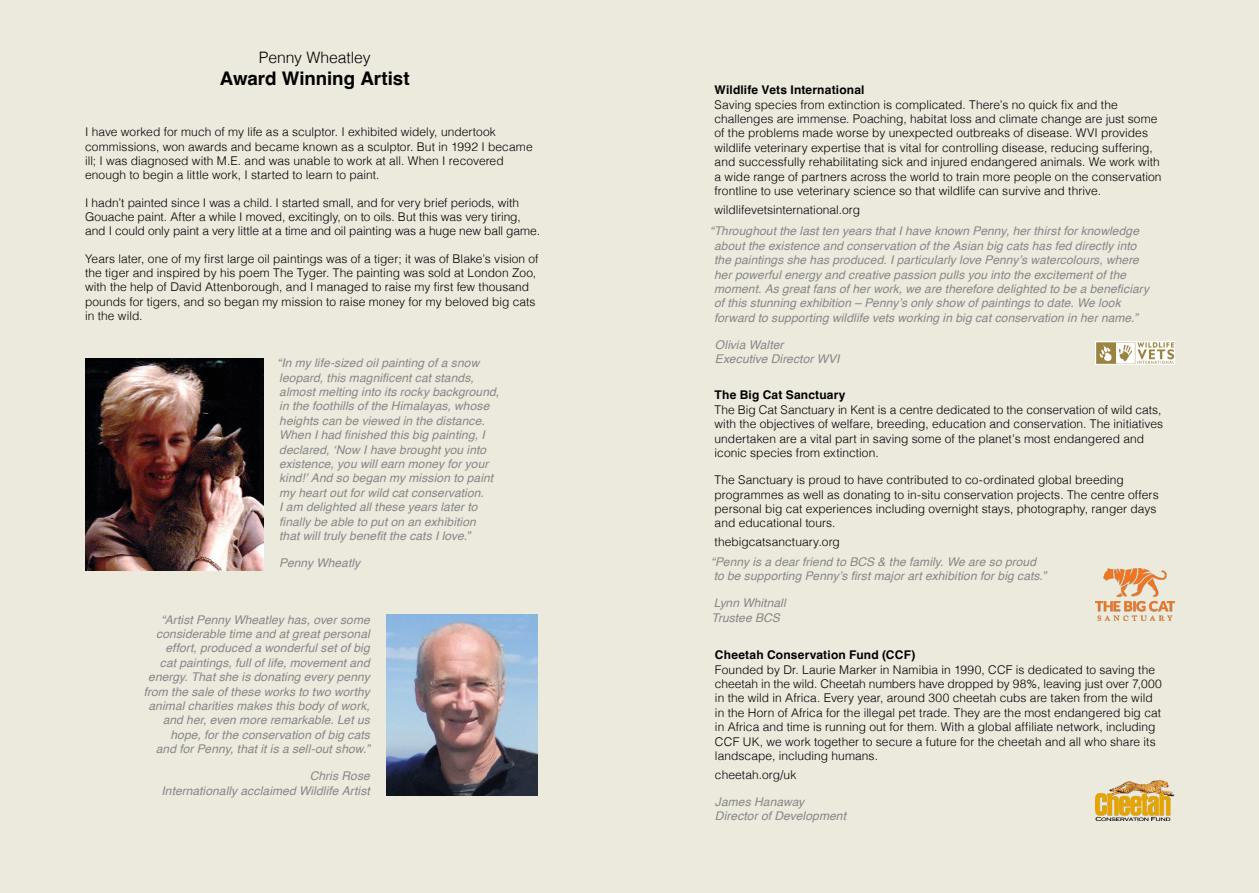
<style>
.page{position:relative;width:1259px;height:893px;background:#ece9dd}
.page>*{position:absolute;margin:0;border:0;box-sizing:border-box;transform-origin:0 0}
.t1{font:700 18.75px "Helvetica";color:#000}
.t2{font:300 15.75px "Helvetica";letter-spacing:-.005em;color:#000}
.t3{font:300 12px/14.4px "Helvetica";letter-spacing:.005em;color:#000}
.t4{font:italic 12px/14.4px "Helvetica";letter-spacing:.01em;color:#878787}
.t5{font:700 12px "Helvetica";letter-spacing:.015em;color:#000}
</style>
<div class="page">
<img style="left:386px;top:615px;width:151px;height:180px">
<img style="left:85px;top:358px;width:178px;height:213px">
<img style="left:1095px;top:568px;width:79px;height:53px">
<img style="left:1095px;top:780px;width:79px;height:41px">
<img style="left:1095px;top:342px;width:79px;height:22px">
<h2 class="t2" style="left:259px;top:44px;width:113px">Penny Wheatley</h2>
<h1 class="t1" style="left:220px;top:67px;width:191px">Award Winning Artist</h1>
<p class="t3" style="left:85px;top:124px;width:449px">I have worked for much of my life as a sculptor. I exhibited widely, undertook commissions, won awards and became known as a sculptor. But in 1992 I became ill; I was diagnosed with M.E. and was unable to work at all. When I recovered enough to begin a little work, I started to learn to paint.</p>
<p class="t3" style="left:85px;top:194px;width:456px">I hadn’t painted since I was a child. I started small, and for very brief periods, with<br>Gouache paint. After a while I moved, excitingly, on to oils. But this was very tiring, and I could only paint a very little at a time and oil painting was a huge new ball game.</p>
<p class="t3" style="left:85px;top:250px;width:455px">Years later, one of my first large oil paintings was of a tiger; it was of Blake’s vision of the tiger and inspired by his poem The Tyger. The painting was sold at London Zoo, with the help of David Attenborough, and I managed to raise my first few thousand pounds for tigers, and so began my mission to raise money for my beloved big cats in the wild.</p>
<p class="t4" style="left:277px;top:356px;width:224px">“In my life-sized oil painting of a snow leopard, this magnificent cat stands, almost melting into its rocky background, in the foothills of the Himalayas, whose heights can be viewed in the distance.<br>When I had finished this big painting, I declared, ‘Now I have brought you into existence, you will earn money for your kind!’ And so began my mission to paint my heart out for wild cat conservation.<br>I am delighted all these years later to finally be able to put on an exhibition<br>that will truly benefit the cats I love.”</p>
<p class="t4" style="left:279px;top:556px;width:82px">Penny Wheatly</p>
<p class="t4" style="left:144px;top:612px;width:227px;text-align:right">“Artist Penny Wheatley has, over some considerable time and at great personal effort, produced a wonderful set of big<br>cat paintings, full of life, movement and energy. That she is donating every penny from the sale of these works to two worthy animal charities makes this body of work, and her, even more remarkable. Let us hope, for the conservation of big cats<br>and for Penny, that it is a sell-out show.”</p>
<p class="t4" style="left:161px;top:769px;width:210px;text-align:right">Chris Rose<br>Internationally acclaimed Wildlife Artist</p>
<p class="t5" style="left:714px;top:83px;width:152px">Wildlife Vets International</p>
<p class="t3" style="left:714px;top:96px;width:448px">Saving species from extinction is complicated. There’s no quick fix and the challenges are immense. Poaching, habitat loss and climate change are just some of the problems made worse by unexpected outbreaks of disease. WVI provides wildlife veterinary expertise that is vital for controlling disease, reducing suffering, and successfully rehabilitating sick and injured endangered animals. We work with a wide range of partners across the world to train more people on the conservation frontline to use veterinary science so that wildlife can survive and thrive.</p>
<p class="t3" style="left:714px;top:201px;width:147px">wildlifevetsinternational.org</p>
<p class="t4" style="left:714px;top:224px;width:436px;text-indent:-4px">“Throughout the last ten years that I have known Penny, her thirst for knowledge about the existence and conservation of the Asian big cats has fed directly into the paintings she has produced. I particularly love Penny’s watercolours, where her powerful energy and creative passion pulls you into the excitement of the moment. As great fans of her work, we are therefore delighted to be a beneficiary of this stunning exhibition – Penny’s only show of paintings to date. We look forward to supporting wildlife vets working in big cat conservation in her name.”</p>
<p class="t4" style="left:715px;top:338px;width:126px">Olivia Walter<br>Executive Director WVI</p>
<p class="t5" style="left:714px;top:388px;width:132px">The Big Cat Sanctuary</p>
<p class="t3" style="left:714px;top:401px;width:450px">The Big Cat Sanctuary in Kent is a centre dedicated to the conservation of wild cats, with the objectives of welfare, breeding, education and conservation. The initiatives undertaken are a vital part in saving some of the planet’s most endangered and iconic species from extinction.</p>
<p class="t3" style="left:714px;top:472px;width:445px">The Sanctuary is proud to have contributed to co-ordinated global breeding programmes as well as donating to in-situ conservation projects. The centre offers personal big cat experiences including overnight stays, photography, ranger days and educational tours.</p>
<p class="t3" style="left:714px;top:534px;width:127px">thebigcatsanctuary.org</p>
<p class="t4" style="left:711px;top:554px;width:337px">“Penny is a dear friend to BCS &amp; the family. We are so proud to be supporting Penny’s first major art exhibition for big cats.”</p>
<p class="t4" style="left:711px;top:596px;width:76px">Lynn Whitnall<br>Trustee BCS</p>
<p class="t5" style="left:715px;top:648px;width:202px">Cheetah Conservation Fund (CCF)</p>
<p class="t3" style="left:715px;top:661px;width:448px">Founded by Dr. Laurie Marker in Namibia in 1990, CCF is dedicated to saving the cheetah in the wild. Cheetah numbers have dropped by 98%, leaving just over 7,000 in the wild in Africa. Every year, around 300 cheetah cubs are taken from the wild in the Horn of Africa for the illegal pet trade. They are the most endangered big cat in Africa and time is running out for them. With a global affiliate network, including CCF UK, we work together to secure a future for the cheetah and all who share its landscape, including humans.</p>
<p class="t3" style="left:715px;top:766px;width:83px">cheetah.org/uk</p>
<p class="t4" style="left:715px;top:795px;width:133px">James Hanaway<br>Director of Development</p>
</div>
